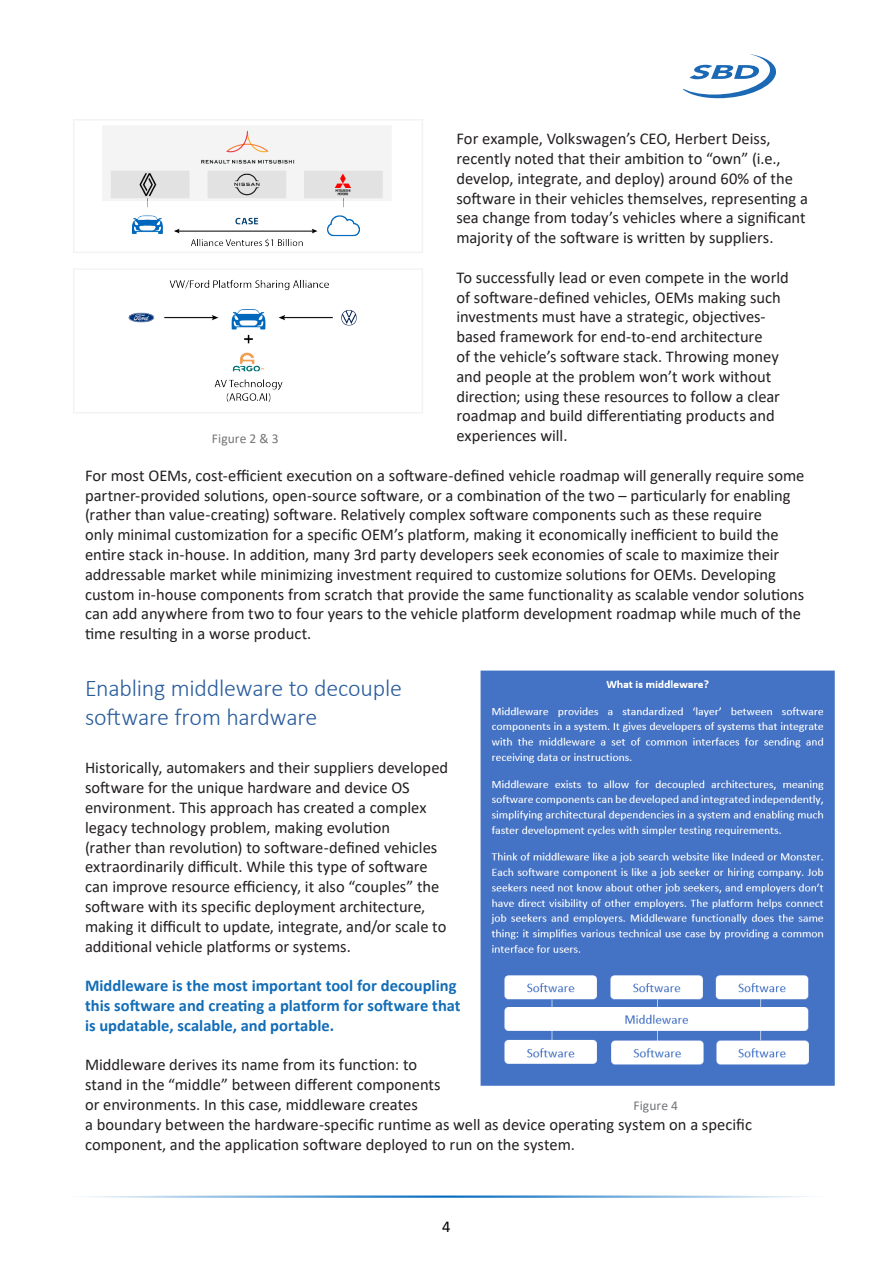
<style>
.page{position:relative;width:893px;height:1263px;background:#fff}
.page>*{position:absolute;margin:0;border:0;box-sizing:border-box;transform-origin:0 0}
.t1{font:300 24px/28.8px "Calibri";letter-spacing:-.01em;color:#2a5d9d}
.t2{font:16.5px/19.8px "Calibri";color:#231f20}
.t3{font:700 16.5px/19.8px "Calibri";letter-spacing:.005em;color:#126db7}
.t4{font:16.5px "Calibri";color:#000001}
.t5{font:13.5px "Calibri";letter-spacing:.005em;color:#727477}
</style>
<div class="page">
<svg style="left:683px;top:54px;width:93px;height:44px"></svg>
<svg style="left:80px;top:1195px;width:733px;height:3px"></svg>
<img style="left:480px;top:670px;width:355px;height:416px">
<div style="left:73px;top:268px;width:350px;height:146px;border:2px solid #f4f3f4"></div>
<img style="left:103px;top:126px;width:288px;height:121px">
<img style="left:128px;top:280px;width:229px;height:122px">
<div style="left:73px;top:119px;width:350px;height:134px;border:2px solid #f4f3f4"></div>
<p class="t2" style="left:456px;top:128px;width:353px">For example, Volkswagen’s CEO, Herbert Deiss, recently noted that their ambition to “own” (i.e., develop, integrate, and deploy) around 60% of the software in their vehicles themselves, representing a sea change from today’s vehicles where a significant majority of the software is written by suppliers.</p>
<p class="t2" style="left:456px;top:267px;width:334px">To successfully lead or even compete in the world of software-defined vehicles, OEMs making such investments must have a strategic, objectives&shy;based framework for end-to-end architecture<br>of the vehicle’s software stack. Throwing money and people at the problem won’t work without direction; using these resources to follow a clear roadmap and build differentiating products and experiences will.</p>
<p class="t2" style="left:85px;top:465px;width:721px">For most OEMs, cost-efficient execution on a software-defined vehicle roadmap will generally require some partner-provided solutions, open-source software, or a combination of the two – particularly for enabling (rather than value-creating) software. Relatively complex software components such as these require<br>only minimal customization for a specific OEM’s platform, making it economically inefficient to build the entire stack in-house. In addition, many 3rd party developers seek economies of scale to maximize their addressable market while minimizing investment required to customize solutions for OEMs. Developing custom in-house components from scratch that provide the same functionality as scalable vendor solutions can add anywhere from two to four years to the vehicle platform development roadmap while much of the time resulting in a worse product.</p>
<p class="t1" style="left:85px;top:674px;width:319px">Enabling middleware to decouple software from hardware</p>
<p class="t2" style="left:85px;top:757px;width:365px">Historically, automakers and their suppliers developed software for the unique hardware and device OS environment. This approach has created a complex legacy technology problem, making evolution<br>(rather than revolution) to software-defined vehicles extraordinarily difficult. While this type of software can improve resource efficiency, it also “couples” the software with its specific deployment architecture, making it difficult to update, integrate, and/or scale to additional vehicle platforms or systems.</p>
<p class="t3" style="left:85px;top:975px;width:377px">Middleware is the most important tool for decoupling this software and creating a platform for software that is updatable, scalable, and portable.</p>
<p class="t2" style="left:85px;top:1054px;width:668px">Middleware derives its name from its function: to<br>stand in the “middle” between different components<br>or environments. In this case, middleware creates<br>a boundary between the hardware-specific runtime as well as device operating system on a specific component, and the application software deployed to run on the system.</p>
<p class="t5" style="left:212px;top:429px;width:68px">Figure 2 &amp; 3</p>
<p class="t5" style="left:633px;top:1096px;width:46px">Figure 4</p>
<p class="t4" style="left:442px;top:1215px;width:10px">4</p>
</div>
